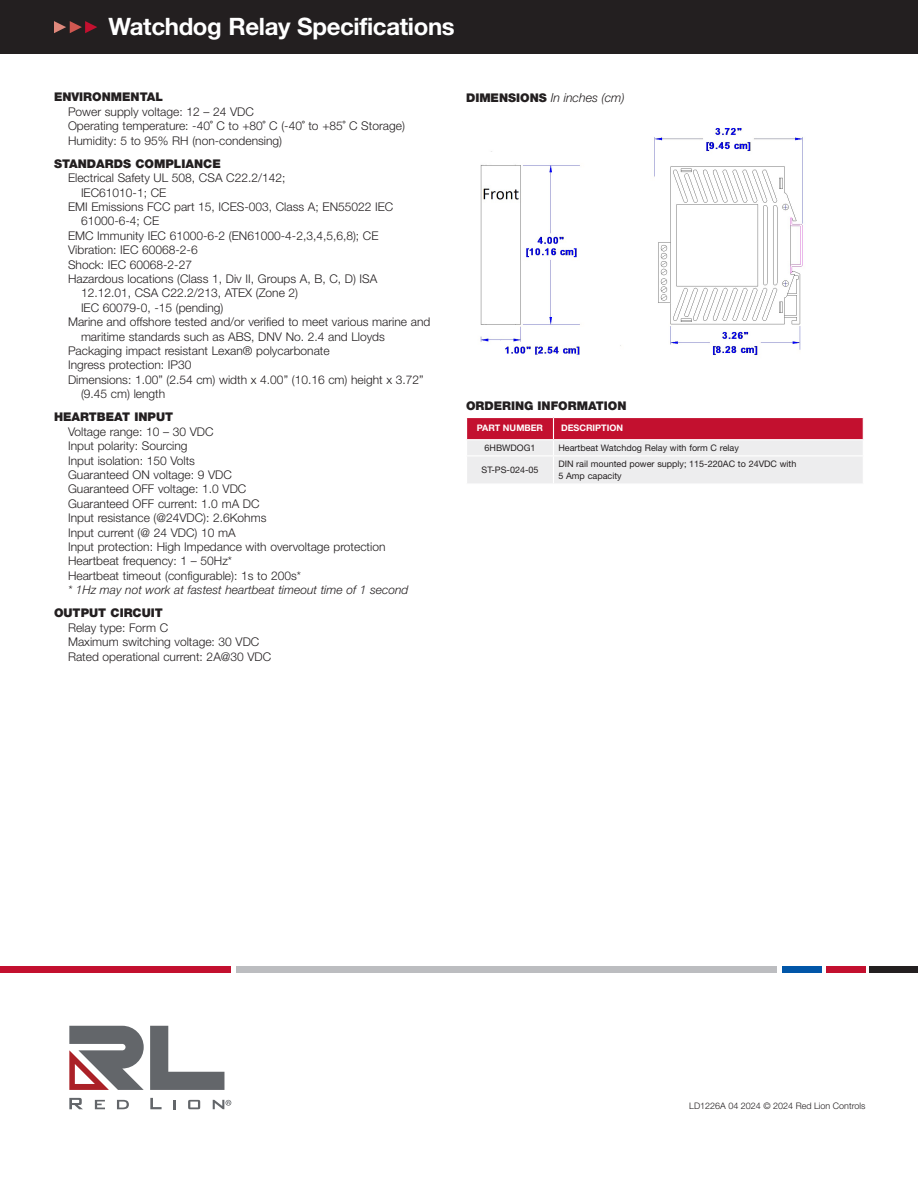
<style>
.page{position:relative;width:918px;height:1188px;background:#fff}
.page>*{position:absolute;margin:0;border:0;box-sizing:border-box;transform-origin:0 0}
.White_Subtitle_in_Black_Bar{font:700 24px "Helvetica Neue LT Std";letter-spacing:-.015em;color:#fff}
.Spec_Header_-_Black__Bold{font:italic 300 12.3px "Helvetica Neue LT Std";color:#231f20}
.Page_2_-_Spec_Text{font:300 12px/14.4px "Helvetica Neue LT Std";color:#231f20}
.Page_2_-_Spec_Text-2{font:900 12px "Helvetica Neue LT Std";color:#231f20}
.Page_2_-_Spec_Text-3{font:italic 300 12px "Helvetica Neue LT Std";color:#231f20}
.Spec_Header_-_Black__Bold-2{font:900 12px "Helvetica Neue LT Std";color:#231f20}
.Table_Text_NO{font:9px/12px "Helvetica Neue LT Std";color:#231f20}
.Bottom_Document_Code{font:300 9px "Helvetica Neue LT Std";color:#231f20}
.Table_Hdng_NO{font:700 9px "Helvetica Neue LT Std";color:#fff}
.s1{font-weight:400}
.s2{font-weight:900;font-style:normal;font-size:12px}
</style>
<div class="page">
<div style="left:236px;top:967px;width:541px;height:6px;background:#bcbdc0"></div>
<div style="left:0;top:967px;width:231px;height:6px;background:#c3102f"></div>
<div style="left:870px;top:967px;width:48px;height:6px;background:#231f20"></div>
<div style="left:826px;top:967px;width:39px;height:6px;background:#c3102f"></div>
<div style="left:782px;top:967px;width:40px;height:6px;background:#0156a8"></div>
<svg style="left:467px;top:417px;width:397px;height:66px;background:#e0a7b1"></svg>
<hr style="left:466px;top:439px;width:88px;height:1px;background:#fff">
<hr style="left:554px;top:439px;width:310px;height:1px;background:#fff">
<div style="left:0;top:0;width:918px;height:54px;background:#231f20"></div>
<img style="left:480px;top:128px;width:323px;height:227px">
<svg style="left:54px;top:21px;width:43px;height:12px"></svg>
<svg style="left:117px;top:1100px;width:12px;height:9px"></svg>
<svg style="left:95px;top:1100px;width:10px;height:9px"></svg>
<svg style="left:69px;top:1098px;width:14px;height:11px"></svg>
<svg style="left:188px;top:1100px;width:12px;height:9px"></svg>
<svg style="left:173px;top:1100px;width:3px;height:9px"></svg>
<svg style="left:150px;top:1098px;width:12px;height:11px"></svg>
<svg style="left:150px;top:1026px;width:74px;height:64px"></svg>
<svg style="left:69px;top:1026px;width:75px;height:64px"></svg>
<svg style="left:213px;top:1100px;width:18px;height:9px"></svg>
<p class="White_Subtitle_in_Black_Bar" style="left:108px;top:12px;width:348px">Watchdog Relay Specifications</p>
<p class="Page_2_-_Spec_Text-2" style="left:54px;top:90px;width:111px">ENVIRONMENTAL</p>
<p class="Page_2_-_Spec_Text" style="left:68px;top:104px;width:187px">Power supply voltage: 12 – 24 VDC</p>
<p class="Page_2_-_Spec_Text" style="left:68px;top:118px;width:338px">Operating temperature: -40<span class="s1">˚</span> C to +80<span class="s1">˚</span> C (-40<span class="s1">˚</span> to +85<span class="s1">˚</span> C Storage)</p>
<p class="Page_2_-_Spec_Text" style="left:68px;top:133px;width:216px">Humidity: 5 to 95% RH (non-condensing)</p>
<p class="Page_2_-_Spec_Text-2" style="left:54px;top:156px;width:168px">STANDARDS COMPLIANCE</p>
<p class="Page_2_-_Spec_Text" style="left:81px;top:170px;width:206px;text-indent:-13px">Electrical Safety UL 508, CSA C22.2/142;<br>IEC61010-1; CE</p>
<p class="Page_2_-_Spec_Text" style="left:81px;top:199px;width:314px;text-indent:-13px">EMI Emissions FCC part 15, ICES-003, Class A; EN55022 IEC<br>61000-6-4; CE</p>
<p class="Page_2_-_Spec_Text" style="left:68px;top:228px;width:312px">EMC Immunity IEC 61000-6-2 (EN61000-4-2,3,4,5,6,8); CE</p>
<p class="Page_2_-_Spec_Text" style="left:68px;top:242px;width:131px">Vibration: IEC 60068-2-6</p>
<p class="Page_2_-_Spec_Text" style="left:68px;top:257px;width:126px">Shock: IEC 60068-2-27</p>
<p class="Page_2_-_Spec_Text" style="left:81px;top:271px;width:298px;text-indent:-13px">Hazardous locations (Class 1, Div II, Groups A, B, C, D) ISA<br>12.12.01, CSA C22.2/213, ATEX (Zone 2)<br>IEC 60079-0, -15 (pending)</p>
<p class="Page_2_-_Spec_Text" style="left:81px;top:314px;width:351px;text-indent:-13px">Marine and offshore tested and/or verified to meet various marine and maritime standards such as ABS, DNV No. 2.4 and Lloyds</p>
<p class="Page_2_-_Spec_Text" style="left:68px;top:343px;width:263px">Packaging impact resistant Lexan® polycarbonate</p>
<p class="Page_2_-_Spec_Text" style="left:68px;top:358px;width:125px">Ingress protection: IP30</p>
<p class="Page_2_-_Spec_Text" style="left:81px;top:372px;width:344px;text-indent:-13px">Dimensions: 1.00” (2.54 cm) width x 4.00” (10.16 cm) height x 3.72” (9.45 cm) length</p>
<p class="Page_2_-_Spec_Text-2" style="left:54px;top:410px;width:121px">HEARTBEAT INPUT</p>
<p class="Page_2_-_Spec_Text" style="left:68px;top:424px;width:147px">Voltage range: 10 – 30 VDC</p>
<p class="Page_2_-_Spec_Text" style="left:68px;top:438px;width:121px">Input polarity: Sourcing</p>
<p class="Page_2_-_Spec_Text" style="left:68px;top:453px;width:129px">Input isolation: 150 Volts</p>
<p class="Page_2_-_Spec_Text" style="left:68px;top:467px;width:165px">Guaranteed ON voltage: 9 VDC</p>
<p class="Page_2_-_Spec_Text" style="left:68px;top:482px;width:180px">Guaranteed OFF voltage: 1.0 VDC</p>
<p class="Page_2_-_Spec_Text" style="left:68px;top:496px;width:193px">Guaranteed OFF current: 1.0 mA DC</p>
<p class="Page_2_-_Spec_Text" style="left:68px;top:510px;width:200px">Input resistance (@24VDC): 2.6Kohms</p>
<p class="Page_2_-_Spec_Text" style="left:68px;top:525px;width:169px">Input current (@ 24 VDC) 10 mA</p>
<p class="Page_2_-_Spec_Text" style="left:68px;top:539px;width:319px">Input protection: High Impedance with overvoltage protection</p>
<p class="Page_2_-_Spec_Text" style="left:68px;top:554px;width:166px">Heartbeat frequency: 1 – 50Hz*</p>
<p class="Page_2_-_Spec_Text" style="left:68px;top:568px;width:235px">Heartbeat timeout (configurable): 1s to 200s*</p>
<p class="Page_2_-_Spec_Text-3" style="left:68px;top:583px;width:342px">* 1Hz may not work at fastest heartbeat timeout time of 1 second</p>
<p class="Page_2_-_Spec_Text-2" style="left:54px;top:606px;width:110px">OUTPUT CIRCUIT</p>
<p class="Page_2_-_Spec_Text" style="left:68px;top:620px;width:102px">Relay type: Form C</p>
<p class="Page_2_-_Spec_Text" style="left:68px;top:635px;width:193px">Maximum switching voltage: 30 VDC</p>
<p class="Page_2_-_Spec_Text" style="left:68px;top:649px;width:205px">Rated operational current: 2A@30 VDC</p>
<p class="Spec_Header_-_Black__Bold" style="left:466px;top:90px;width:160px"><span class="s2">DIMENSIONS</span> In inches (cm)</p>
<p class="Spec_Header_-_Black__Bold-2" style="left:466px;top:398px;width:162px">ORDERING INFORMATION</p>
<p class="Table_Hdng_NO" style="left:477px;top:423px;width:68px">PART NUMBER</p>
<p class="Table_Hdng_NO" style="left:561px;top:423px;width:63px">DESCRIPTION</p>
<p class="Table_Text_NO" style="left:485px;top:442px;width:53px">6HBWDOG1</p>
<p class="Table_Text_NO" style="left:558px;top:442px;width:182px">Heartbeat Watchdog Relay with form C relay</p>
<p class="Table_Text_NO" style="left:482px;top:464px;width:59px">ST-PS-024-05</p>
<p class="Table_Text_NO" style="left:558px;top:458px;width:240px">DIN rail mounted power supply; 115-220AC to 24VDC with<br>5 Amp capacity</p>
<p class="Bottom_Document_Code" style="left:689px;top:1101px;width:178px">LD1226A 04 2024 © 2024 Red Lion Controls</p>
</div>
